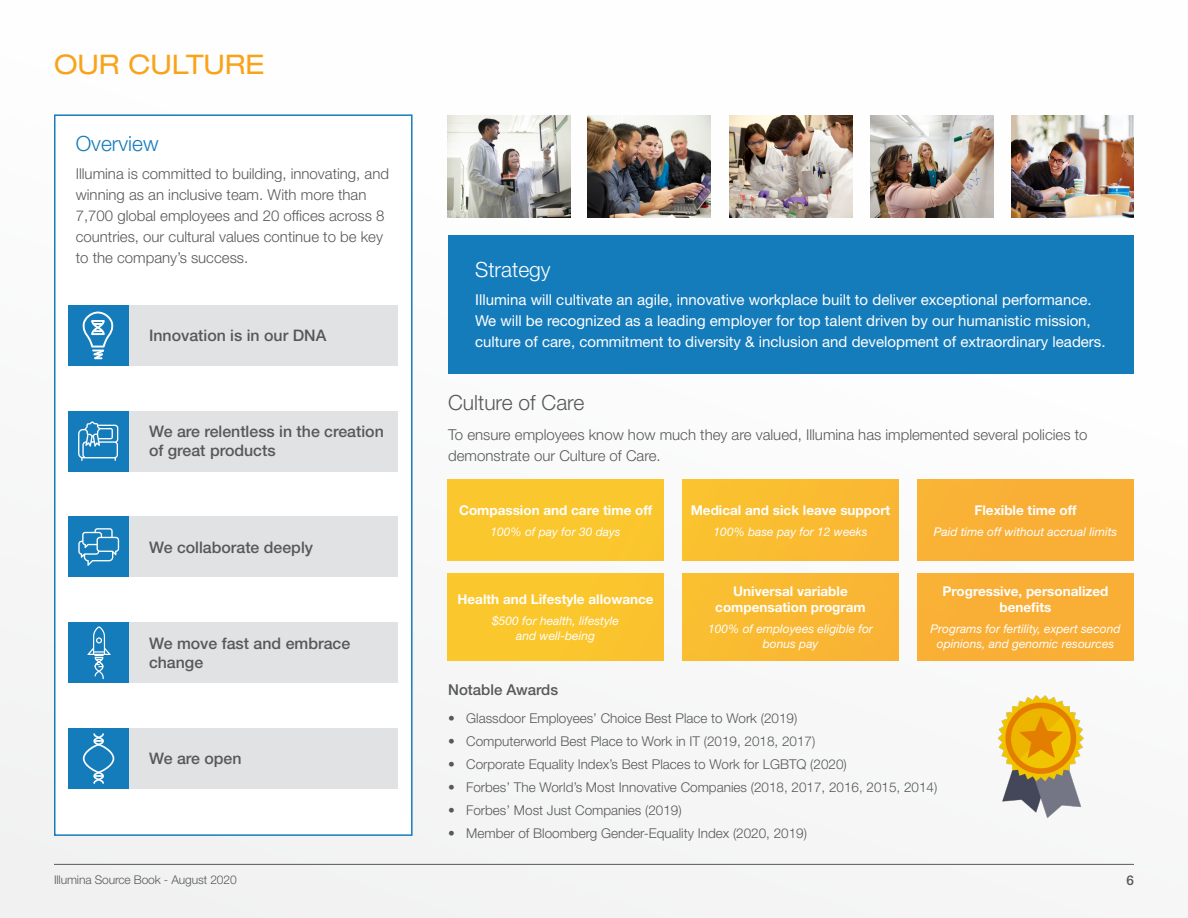
<style>
.page{position:relative;width:1188px;height:918px;background:#fafafa}
.page>*{position:absolute;margin:0;border:0;box-sizing:border-box;transform-origin:0 0}
.TOC_Title{font:expanded 27px "Helvetica Neue LT Std";color:#f9a31b}
.Section_Subhead{font:300 21px "Helvetica Neue LT Std";color:#57585a}
.Body_Copy{font:300 21px "Helvetica Neue LT Std";color:#157cbc}
.Body_Copy-2{font:300 21px "Helvetica Neue LT Std";color:#fff}
.Body_Copy-3{font:500 15.9px/19px "Helvetica Neue LT Std";color:#57585a}
.Body_Copy-4{font:300 15px/21px "Helvetica Neue LT Std";color:#57585a}
.Body_Copy-5{font:15px/21px "Helvetica Neue LT Std";color:#fff}
.Body_Copy-6{font:500 15px "Helvetica Neue LT Std";color:#57585a}
.t1{font:300 13.5px "Helvetica Neue LT Std";color:#57585a}
.t2{font:700 13.5px/16.2px "Helvetica Neue LT Std";color:#fff;text-align:center}
.t3{font:500 13.5px "Helvetica Neue LT Std";color:#57585a}
.t4{font:italic 12px/14.4px "Helvetica Neue LT Std";color:#fff;text-align:center}
.t5{font:300 12px "Helvetica Neue LT Std";letter-spacing:-.01em;color:#57585a}
</style>
<div class="page">
<hr style="left:54px;top:864px;width:1080px;height:1px;background:#57585a">
<img style="left:588px;top:116px;width:122px;height:101px">
<div style="left:55px;top:115px;width:357px;height:720px;background:#fff"></div>
<div style="left:54px;top:114px;width:359px;height:722px;border:2px solid #157cbc"></div>
<div style="left:448px;top:235px;width:685px;height:139px;background:#157cbc"></div>
<div style="left:128px;top:305px;width:270px;height:61px;background:#e1e2e4"></div>
<div style="left:68px;top:305px;width:61px;height:61px;background:#157cbc"></div>
<svg style="left:82px;top:312px;width:32px;height:47px"></svg>
<div style="left:128px;top:517px;width:270px;height:60px;background:#e1e2e4"></div>
<div style="left:68px;top:517px;width:61px;height:60px;background:#157cbc"></div>
<svg style="left:78px;top:528px;width:41px;height:38px"></svg>
<div style="left:128px;top:411px;width:270px;height:61px;background:#e1e2e4"></div>
<div style="left:68px;top:411px;width:61px;height:61px;background:#157cbc"></div>
<svg style="left:78px;top:421px;width:40px;height:40px"></svg>
<div style="left:128px;top:622px;width:270px;height:61px;background:#e1e2e4"></div>
<div style="left:68px;top:622px;width:61px;height:61px;background:#157cbc"></div>
<svg style="left:87px;top:626px;width:24px;height:53px"></svg>
<div style="left:128px;top:728px;width:270px;height:61px;background:#e1e2e4"></div>
<div style="left:68px;top:728px;width:61px;height:61px;background:#157cbc"></div>
<svg style="left:83px;top:733px;width:31px;height:51px"></svg>
<div style="left:448px;top:480px;width:215px;height:81px;background:#fac72e"></div>
<div style="left:683px;top:480px;width:215px;height:81px;background:#fabd31"></div>
<div style="left:918px;top:480px;width:215px;height:81px;background:#f9ae36"></div>
<div style="left:448px;top:573px;width:215px;height:88px;background:#fac72d"></div>
<div style="left:683px;top:573px;width:215px;height:88px;background:#f9b932"></div>
<div style="left:918px;top:573px;width:215px;height:88px;background:#f9ae36"></div>
<img style="left:997px;top:695px;width:87px;height:123px">
<img style="left:447px;top:116px;width:123px;height:101px">
<img style="left:870px;top:116px;width:123px;height:101px">
<img style="left:729px;top:116px;width:123px;height:101px">
<img style="left:1011px;top:116px;width:123px;height:101px">
<p class="TOC_Title" style="left:54px;top:48px;width:212px">OUR CULTURE</p>
<p class="Body_Copy" style="left:76px;top:131px;width:84px">Overview</p>
<p class="Body_Copy-4" style="left:76px;top:163px;width:315px">Illumina is committed to building, innovating, and winning as an inclusive team. With more than 7,700 global employees and 20 offices across 8 countries, our cultural values continue to be key to the company’s success.</p>
<p class="Body_Copy-3" style="left:149px;top:326px;width:179px">Innovation is in our DNA</p>
<p class="Body_Copy-3" style="left:149px;top:422px;width:236px">We are relentless in the creation of great products</p>
<p class="Body_Copy-3" style="left:149px;top:537px;width:166px">We collaborate deeply</p>
<p class="Body_Copy-3" style="left:149px;top:634px;width:203px">We move fast and embrace change</p>
<p class="Body_Copy-3" style="left:149px;top:749px;width:94px">We are open</p>
<p class="Body_Copy-2" style="left:475px;top:257px;width:77px">Strategy</p>
<p class="Body_Copy-5" style="left:475px;top:289px;width:632px">Illumina will cultivate an agile, innovative workplace built to deliver exceptional performance.<br>We will be recognized as a leading employer for top talent driven by our humanistic mission, culture of care, commitment to diversity &amp; inclusion and development of extraordinary leaders.</p>
<p class="Section_Subhead" style="left:448px;top:390px;width:138px">Culture of Care</p>
<p class="Body_Copy-4" style="left:448px;top:424px;width:641px">To ensure employees know how much they are valued, Illumina has implemented several policies to demonstrate our Culture of Care.</p>
<p class="t2" style="left:459px;top:501px;width:195px">Compassion and care time off</p>
<p class="t4" style="left:491px;top:524px;width:132px">100% of pay for 30 days</p>
<p class="t2" style="left:458px;top:591px;width:198px">Health and Lifestyle allowance</p>
<p class="t4" style="left:492px;top:613px;width:128px">$500 for health, lifestyle and well-being</p>
<p class="t2" style="left:691px;top:501px;width:201px">Medical and sick leave support</p>
<p class="t4" style="left:714px;top:524px;width:155px">100% base pay for 12 weeks</p>
<p class="t2" style="left:715px;top:583px;width:152px">Universal variable compensation program</p>
<p class="t4" style="left:708px;top:622px;width:166px">100% of employees eligible for bonus pay</p>
<p class="t2" style="left:974px;top:501px;width:104px">Flexible time off</p>
<p class="t4" style="left:934px;top:524px;width:185px">Paid time off without accrual limits</p>
<p class="t2" style="left:943px;top:583px;width:167px">Progressive, personalized benefits</p>
<p class="t4" style="left:931px;top:622px;width:191px">Programs for fertility, expert second opinions, and genomic resources</p>
<p class="Body_Copy-6" style="left:448px;top:681px;width:112px">Notable Awards</p>
<p class="t1" style="left:448px;top:710px;width:351px">• Glassdoor Employees’ Choice Best Place to Work (2019)</p>
<p class="t1" style="left:448px;top:733px;width:369px">• Computerworld Best Place to Work in IT (2019, 2018, 2017)</p>
<p class="t1" style="left:448px;top:756px;width:400px">• Corporate Equality Index’s Best Places to Work for LGBTQ (2020)</p>
<p class="t1" style="left:448px;top:779px;width:491px">• Forbes’ The World’s Most Innovative Companies (2018, 2017, 2016, 2015, 2014)</p>
<p class="t1" style="left:448px;top:802px;width:235px">• Forbes’ Most Just Companies (2019)</p>
<p class="t1" style="left:448px;top:825px;width:360px">• Member of Bloomberg Gender-Equality Index (2020, 2019)</p>
<p class="t5" style="left:54px;top:872px;width:184px">Illumina Source Book - August 2020</p>
<p class="t3" style="left:1126px;top:872px;width:9px">6</p>
</div>
